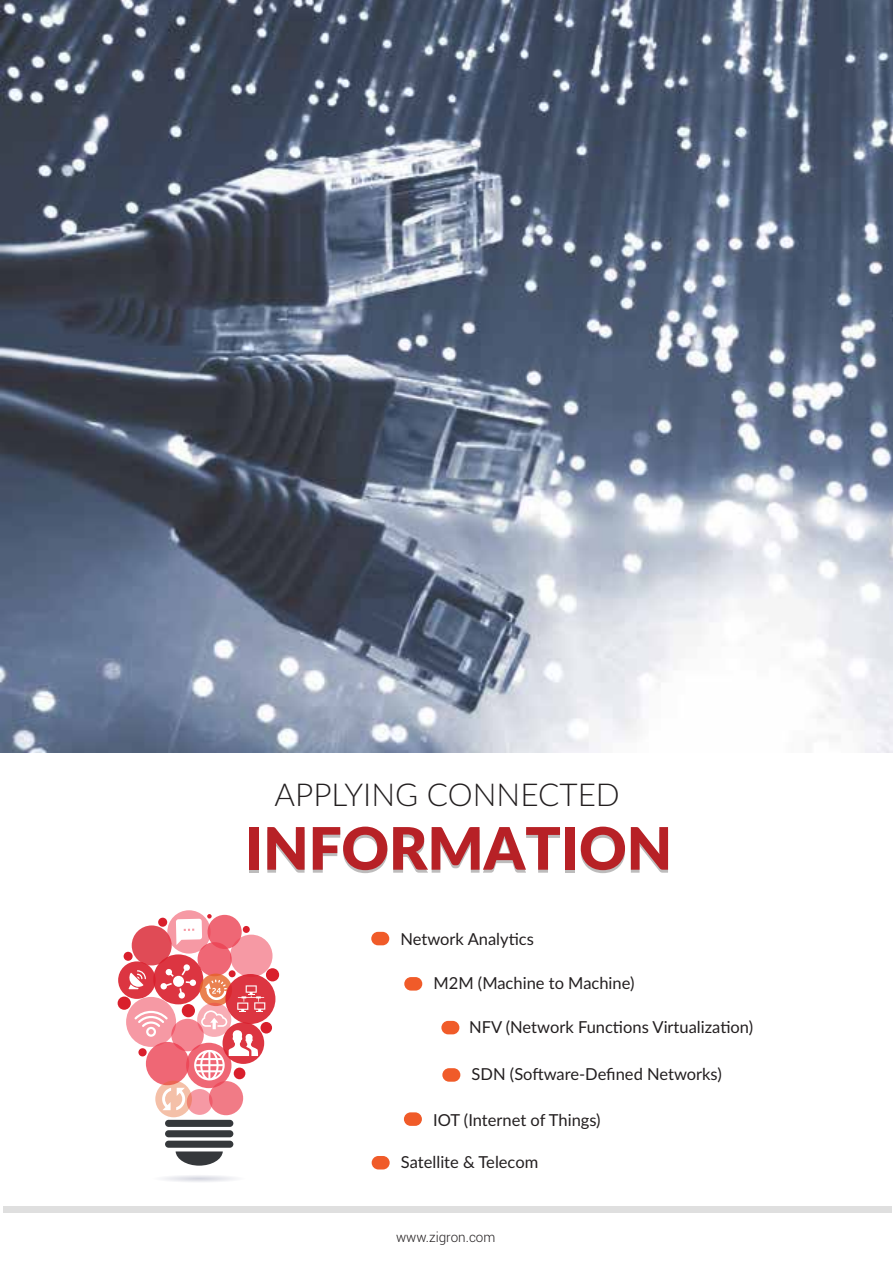
<style>
.page{position:relative;width:893px;height:1263px;background:#fff}
.page>*{position:absolute;margin:0;border:0;box-sizing:border-box;transform-origin:0 0}
.t1{font:900 58.5px "Lato";color:#b72126}
.t2{font:300 31.5px "Lato";color:#231f20}
.t3{font:16.5px "Lato";color:#231f20}
.t4{font:300 13.5px "Roboto";color:#231f20}
</style>
<div class="page">
<div style="left:3px;top:1206px;width:888px;height:6px;background:#dfdfdf"></div>
<div style="left:372px;top:1156px;width:18px;height:13px;background:#f05b29;border-radius:7px"></div>
<div style="left:404px;top:1112px;width:18px;height:14px;background:#f05b29;border-radius:7px"></div>
<div style="left:404px;top:977px;width:18px;height:13px;background:#f05b29;border-radius:7px"></div>
<div style="left:371px;top:932px;width:18px;height:13px;background:#f05b29;border-radius:7px"></div>
<div style="left:442px;top:1068px;width:18px;height:14px;background:#f05b29;border-radius:7px"></div>
<div style="left:441px;top:1021px;width:18px;height:13px;background:#f05b29;border-radius:7px"></div>
<div style="left:165px;top:1120px;width:68px;height:7px;background:#35383b;border-radius:4px"></div>
<div style="left:165px;top:1130px;width:68px;height:7px;background:#35383b;border-radius:4px"></div>
<div style="left:165px;top:1141px;width:68px;height:7px;background:#35383b;border-radius:4px"></div>
<svg style="left:176px;top:1151px;width:47px;height:15px"></svg>
<div style="left:118px;top:996px;width:13px;height:14px;background:#d91f2c;border-radius:50%"></div>
<div style="left:266px;top:968px;width:13px;height:13px;background:#d91f2c;border-radius:50%"></div>
<div style="left:243px;top:926px;width:7px;height:7px;background:#d91f2c;border-radius:50%"></div>
<div style="left:260px;top:1022px;width:12px;height:11px;background:#d91f2c;border-radius:50%"></div>
<div style="left:158px;top:918px;width:9px;height:9px;background:#d91f2c;border-radius:50%"></div>
<div style="left:124px;top:952px;width:9px;height:9px;background:#d91f2c;border-radius:50%"></div>
<svg style="left:186px;top:1043px;width:45px;height:45px"></svg>
<div style="left:187px;top:1089px;width:26px;height:26px;background:#f699a4;border-radius:50%"></div>
<svg style="left:209px;top:1081px;width:34px;height:34px"></svg>
<div style="left:198px;top:942px;width:34px;height:34px;background:#ef6775;border-radius:50%"></div>
<svg style="left:126px;top:997px;width:50px;height:50px"></svg>
<svg style="left:146px;top:1042px;width:43px;height:43px"></svg>
<div style="left:230px;top:935px;width:43px;height:42px;background:#f699a4;border-radius:50%"></div>
<svg style="left:118px;top:961px;width:38px;height:38px"></svg>
<div style="left:132px;top:925px;width:40px;height:40px;background:#e04b56;border-radius:50%"></div>
<svg style="left:153px;top:954px;width:50px;height:50px"></svg>
<div style="left:225px;top:974px;width:50px;height:50px;background:#dc3541;border-radius:50%"></div>
<svg style="left:167px;top:910px;width:44px;height:43px"></svg>
<svg style="left:176px;top:914px;width:36px;height:31px"></svg>
<svg style="left:208px;top:915px;width:34px;height:34px"></svg>
<svg style="left:155px;top:1081px;width:37px;height:36px"></svg>
<svg style="left:161px;top:1088px;width:25px;height:22px"></svg>
<svg style="left:132px;top:1172px;width:133px;height:12px"></svg>
<svg style="left:129px;top:964px;width:136px;height:116px"></svg>
<img style="left:0;top:0;width:893px;height:752px">
<h2 class="t2" style="left:275px;top:772px;width:347px">APPLYING CONNECTED</h2>
<h1 class="t1" style="left:245px;top:804px;width:429px">INFORMATION</h1>
<p class="t3" style="left:401px;top:927px;width:135px">Network Analytics</p>
<p class="t3" style="left:434px;top:971px;width:202px">M2M (Machine to Machine)</p>
<p class="t3" style="left:469px;top:1015px;width:286px">NFV (Network Functions Virtualization)</p>
<p class="t3" style="left:472px;top:1062px;width:252px">SDN (Software-Defined Networks)</p>
<p class="t3" style="left:433px;top:1108px;width:169px">IOT (Internet of Things)</p>
<p class="t3" style="left:401px;top:1150px;width:139px">Satellite &amp; Telecom</p>
<p class="t4" style="left:396px;top:1227px;width:101px">www.zigron.com</p>
</div>
